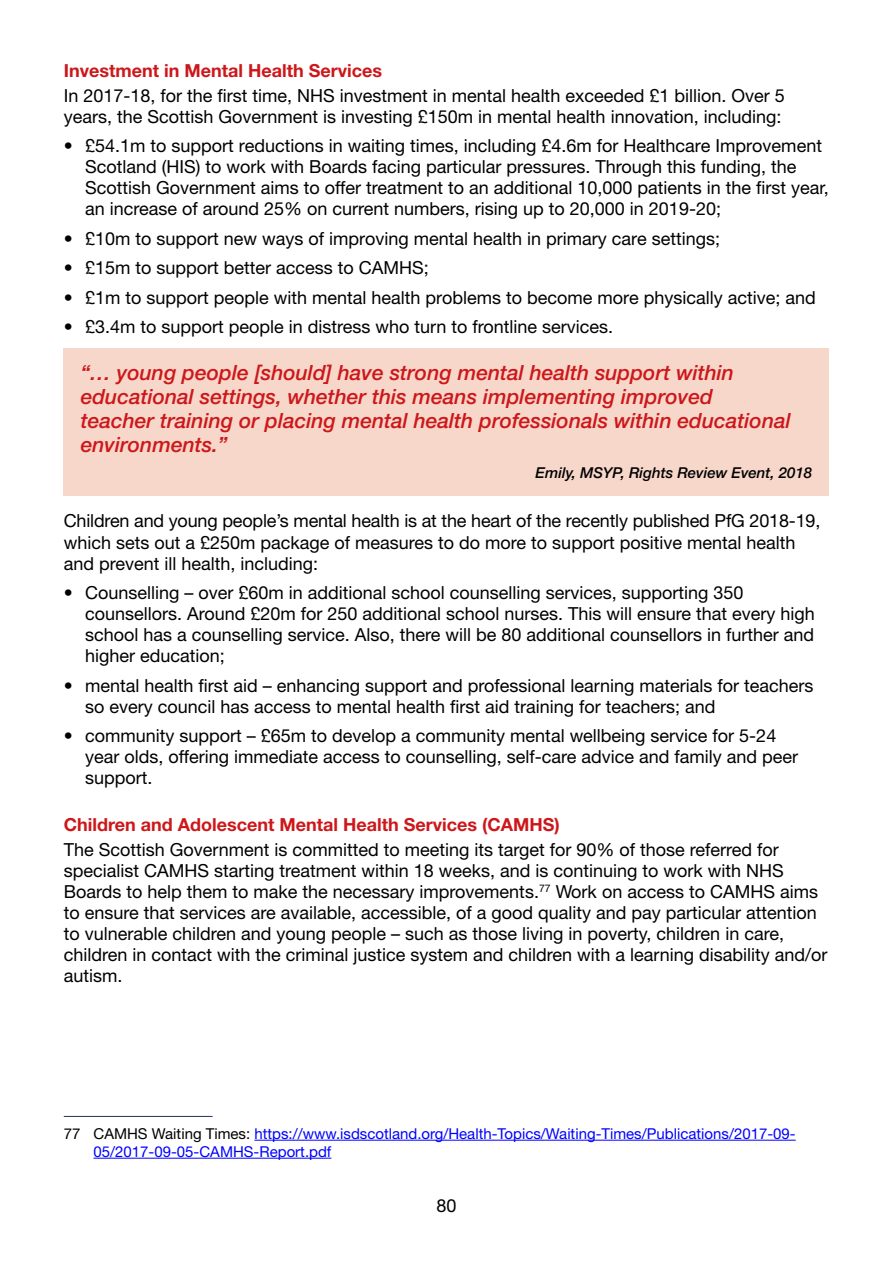
<style>
.page{position:relative;width:893px;height:1263px;background:#fff}
.page>*{position:absolute;margin:0;border:0;box-sizing:border-box;transform-origin:0 0}
.t1{font:italic 500 21px/24px "Helvetica Neue LT Std";color:#cd171a}
.t2{font:18px/21px "Helvetica Neue LT Std";color:#000}
.t3{font:700 18px "Helvetica Neue LT Std";color:#cd171a}
.t4{font:15px/18px "Helvetica Neue LT Std";color:#00f}
.t5{font:italic 500 15px "Helvetica Neue LT Std";color:#000}
.s1{color:#000}
</style>
<div class="page">
<div style="left:64px;top:348px;width:765px;height:147px;background:#f6d7ca"></div>
<hr style="left:64px;top:1116px;width:149px;height:1px;background:#23325e">
<hr style="left:254px;top:1140px;width:542px;height:1px;background:#00f">
<hr style="left:94px;top:1158px;width:237px;height:1px;background:#00f">
<p class="t3" style="left:64px;top:59px;width:320px">Investment in Mental Health Services</p>
<p class="t2" style="left:64px;top:85px;width:722px">In 2017-18, for the first time, NHS investment in mental health exceeded £1 billion. Over 5 years, the Scottish Government is investing £150m in mental health innovation, including:</p>
<p class="t2" style="left:85px;top:135px;width:745px;text-indent:-21px">• £54.1m to support reductions in waiting times, including £4.6m for Healthcare Improvement Scotland (HIS) to work with Boards facing particular pressures. Through this funding, the Scottish Government aims to offer treatment to an additional 10,000 patients in the first year, an increase of around 25% on current numbers, rising up to 20,000 in 2019-20;</p>
<p class="t2" style="left:64px;top:228px;width:658px">• £10m to support new ways of improving mental health in primary care settings;</p>
<p class="t2" style="left:64px;top:257px;width:367px">• £15m to support better access to CAMHS;</p>
<p class="t2" style="left:64px;top:287px;width:754px">• £1m to support people with mental health problems to become more physically active; and</p>
<p class="t2" style="left:64px;top:316px;width:551px">• £3.4m to support people in distress who turn to frontline services.</p>
<p class="t1" style="left:81px;top:360px;width:711px">“… young people [should] have strong mental health support within educational settings, whether this means implementing improved teacher training or placing mental health professionals within educational environments.”</p>
<p class="t5" style="left:536px;top:464px;width:278px">Emily, MSYP, Rights Review Event, 2018</p>
<p class="t2" style="left:64px;top:510px;width:758px">Children and young people’s mental health is at the heart of the recently published PfG 2018-19, which sets out a £250m package of measures to do more to support positive mental health and prevent ill health, including:</p>
<p class="t2" style="left:85px;top:582px;width:731px;text-indent:-21px">• Counselling – over £60m in additional school counselling services, supporting 350 counsellors. Around £20m for 250 additional school nurses. This will ensure that every high school has a counselling service. Also, there will be 80 additional counsellors in further and higher education;</p>
<p class="t2" style="left:85px;top:674px;width:730px;text-indent:-21px">• mental health first aid – enhancing support and professional learning materials for teachers so every council has access to mental health first aid training for teachers; and</p>
<p class="t2" style="left:85px;top:725px;width:715px;text-indent:-21px">• community support – £65m to develop a community mental wellbeing service for 5-24 year olds, offering immediate access to counselling, self-care advice and family and peer support.</p>
<p class="t3" style="left:64px;top:813px;width:497px">Children and Adolescent Mental Health Services (CAMHS)</p>
<p class="t2" style="left:64px;top:839px;width:765px">The Scottish Government is committed to meeting its target for 90% of those referred for specialist CAMHS starting treatment within 18 weeks, and is continuing to work with NHS Boards to help them to make the necessary improvements.<sup>77</sup> Work on access to CAMHS aims to ensure that services are available, accessible, of a good quality and pay particular attention to vulnerable children and young people – such as those living in poverty, children in care, children in contact with the criminal justice system and children with a learning disability and/or autism.</p>
<p class="t4" style="left:94px;top:1124px;width:704px;text-indent:-30px"><span class="s1">77 CAMHS Waiting Times:</span> https://www.isdscotland.org/Health-Topics/Waiting-Times/Publications/2017-09-<br>05/2017-09-05-CAMHS-Report.pdf</p>
<p class="t2" style="left:436px;top:1195px;width:22px">80</p>
</div>
